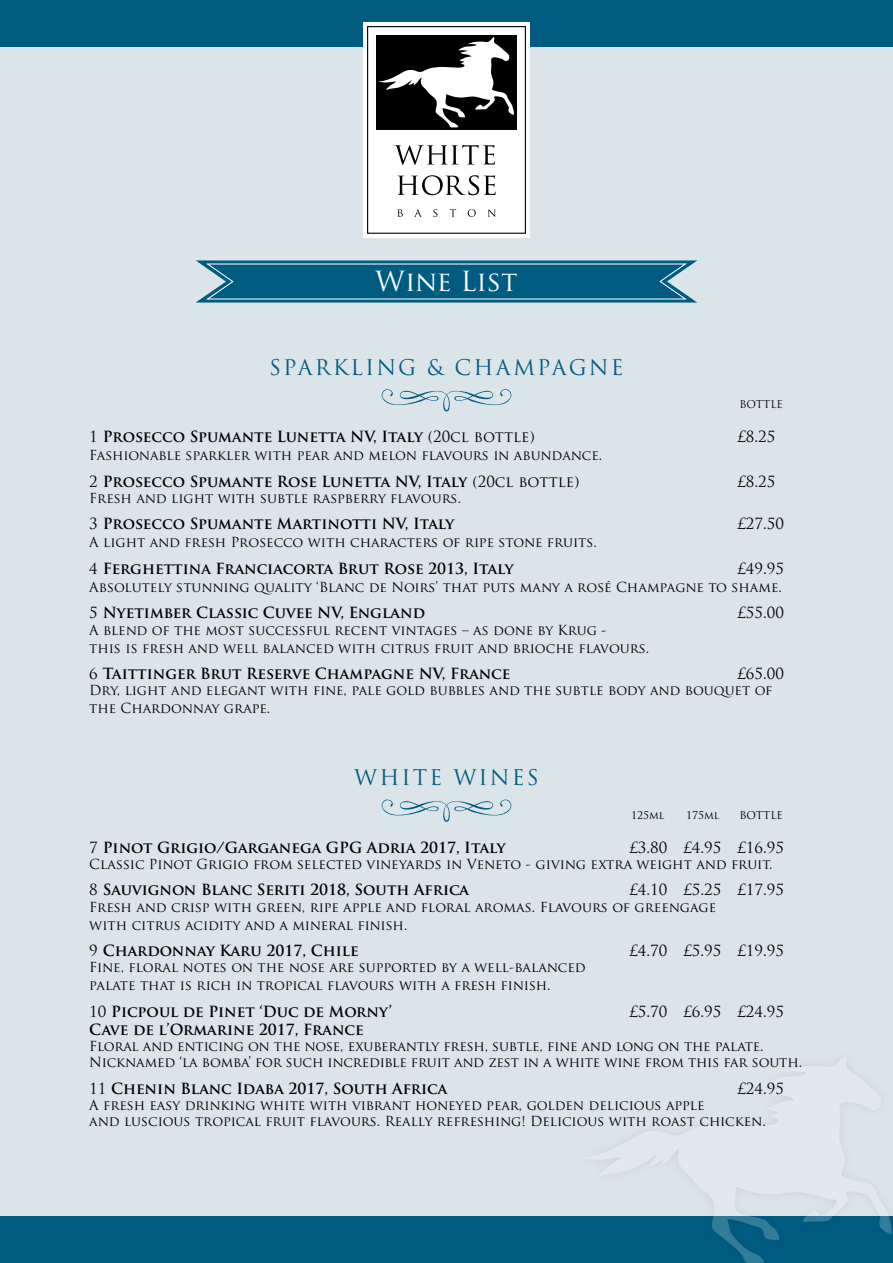
<style>
.page{position:relative;width:893px;height:1263px;background:#dae4e9}
.page>*{position:absolute;margin:0;border:0;box-sizing:border-box;transform-origin:0 0}
.t1{font:27px "Trajan Pro";color:#fff}
.t2{font:21px "Trajan Pro";letter-spacing:.1em;color:#005b81}
.t3{font:700 15px "Trajan Pro";color:#000}
.t4{font:15px "Trajan Pro";color:#000}
.t5{font:13.5px/18px "Trajan Pro";color:#000}
.t6{font:10.5px "Trajan Pro";color:#000}
.s1{font-weight:400}
</style>
<div class="page">
<div style="left:0;top:1216px;width:893px;height:47px;background:#005b81"></div>
<div style="left:573px;top:1045px;width:320px;height:218px;background:#000;opacity:.35"></div>
<svg style="left:581px;top:1055px;width:311px;height:208px"></svg>
<svg style="left:381px;top:389px;width:131px;height:22px"></svg>
<svg style="left:381px;top:799px;width:131px;height:23px"></svg>
<div style="left:0;top:0;width:893px;height:47px;background:#005b81"></div>
<div style="left:363px;top:22px;width:167px;height:215px;background:#fff"></div>
<div style="left:367px;top:26px;width:159px;height:208px;border:1px solid #000"></div>
<div style="left:376px;top:35px;width:141px;height:95px;background:#000"></div>
<svg style="left:394px;top:145px;width:101px;height:20px"></svg>
<svg style="left:398px;top:175px;width:98px;height:20px"></svg>
<svg style="left:397px;top:209px;width:6px;height:8px"></svg>
<svg style="left:414px;top:209px;width:8px;height:8px"></svg>
<svg style="left:433px;top:209px;width:4px;height:8px"></svg>
<svg style="left:450px;top:209px;width:6px;height:8px"></svg>
<svg style="left:468px;top:209px;width:8px;height:8px"></svg>
<svg style="left:488px;top:209px;width:8px;height:8px"></svg>
<svg style="left:379px;top:37px;width:135px;height:90px"></svg>
<svg style="left:195px;top:260px;width:503px;height:43px;background:#1e6e8f"></svg>
<h1 class="t1" style="left:375px;top:264px;width:144px">Wine List</h1>
<h2 class="t2" style="left:269px;top:354px;width:356px">SPARKLING &amp; CHAMPAGNE</h2>
<p class="t6" style="left:739px;top:397px;width:45px">BOTTLE</p>
<p class="t3" style="left:89px;top:427px;width:447px"><span class="s1">1</span> Prosecco Spumante Lunetta NV, Italy <span class="s1">(20cl bottle)</span></p>
<p class="t4" style="left:737px;top:427px;width:40px">£8.25</p>
<p class="t5" style="left:89px;top:446px;width:514px">Fashionable sparkler with pear and melon flavours in abundance.</p>
<p class="t3" style="left:89px;top:472px;width:492px"><span class="s1">2</span> Prosecco Spumante Rose Lunetta NV, Italy <span class="s1">(20cl bottle)</span></p>
<p class="t4" style="left:737px;top:472px;width:40px">£8.25</p>
<p class="t5" style="left:89px;top:489px;width:373px">Fresh and light with subtle raspberry flavours.</p>
<p class="t3" style="left:89px;top:515px;width:367px"><span class="s1">3</span> Prosecco Spumante Martinotti NV, Italy</p>
<p class="t4" style="left:737px;top:514px;width:48px">£27.50</p>
<p class="t5" style="left:89px;top:533px;width:509px">A light and fresh Prosecco with characters of ripe stone fruits.</p>
<p class="t3" style="left:89px;top:559px;width:426px"><span class="s1">4</span> Ferghettina Franciacorta Brut Rose 2013, Italy</p>
<p class="t4" style="left:737px;top:559px;width:48px">£49.95</p>
<p class="t5" style="left:89px;top:578px;width:694px">Absolutely stunning quality ‘Blanc de Noirs’ that puts many a rosé Champagne to shame.</p>
<p class="t3" style="left:89px;top:604px;width:337px"><span class="s1">5</span> Nyetimber Classic Cuvee NV, England</p>
<p class="t4" style="left:737px;top:603px;width:48px">£55.00</p>
<p class="t5" style="left:89px;top:621px;width:561px">A blend of the most successful recent vintages – as done by Krug -<br>this is fresh and well balanced with citrus fruit and brioche flavours.</p>
<p class="t3" style="left:89px;top:664px;width:423px"><span class="s1">6</span> Taittinger Brut Reserve Champagne NV, France</p>
<p class="t4" style="left:737px;top:664px;width:48px">£65.00</p>
<p class="t5" style="left:89px;top:681px;width:685px">Dry, light and elegant with fine, pale gold bubbles and the subtle body and bouquet of the Chardonnay grape.</p>
<h2 class="t2" style="left:354px;top:764px;width:186px">WHITE WINES</h2>
<p class="t6" style="left:631px;top:808px;width:35px">125ml</p>
<p class="t6" style="left:686px;top:808px;width:35px">175ml</p>
<p class="t6" style="left:739px;top:808px;width:45px">BOTTLE</p>
<p class="t3" style="left:89px;top:838px;width:418px"><span class="s1">7</span> Pinot Grigio/Garganega GPG Adria 2017, Italy</p>
<p class="t4" style="left:629px;top:838px;width:156px">£3.80 £4.95 £16.95</p>
<p class="t5" style="left:89px;top:855px;width:685px">Classic Pinot Grigio from selected vineyards in Veneto - giving extra weight and fruit.</p>
<p class="t3" style="left:89px;top:880px;width:381px"><span class="s1">8</span> Sauvignon Blanc Seriti 2018, South Africa</p>
<p class="t4" style="left:629px;top:880px;width:156px">£4.10 £5.25 £17.95</p>
<p class="t5" style="left:89px;top:897px;width:628px">Fresh and crisp with green, ripe apple and floral aromas. Flavours of greengage with citrus acidity and a mineral finish.</p>
<p class="t3" style="left:89px;top:941px;width:271px"><span class="s1">9</span> Chardonnay Karu 2017, Chile</p>
<p class="t4" style="left:629px;top:941px;width:156px">£4.70 £5.95 £19.95</p>
<p class="t5" style="left:89px;top:958px;width:498px">Fine, floral notes on the nose are supported by a well-balanced palate that is rich in tropical flavours with a fresh finish.</p>
<p class="t3" style="left:89px;top:1002px;width:304px"><span class="s1">10</span> Picpoul de Pinet ‘Duc de Morny’</p>
<p class="t4" style="left:629px;top:1002px;width:156px">£5.70 £6.95 £24.95</p>
<p class="t3" style="left:89px;top:1020px;width:276px">Cave de l’Ormarine 2017, France</p>
<p class="t5" style="left:89px;top:1038px;width:714px;line-height:16.2px">Floral and enticing on the nose, exuberantly fresh, subtle, fine and long on the palate.<br>Nicknamed ‘la bomba’ for such incredible fruit and zest in a white wine from this far south.</p>
<p class="t3" style="left:89px;top:1079px;width:359px"><span class="s1">11</span> Chenin Blanc Idaba 2017, South Africa</p>
<p class="t4" style="left:737px;top:1079px;width:48px">£24.95</p>
<p class="t5" style="left:89px;top:1097px;width:678px;line-height:16.2px">A fresh easy drinking white with vibrant honeyed pear, golden delicious apple<br>and luscious tropical fruit flavours. Really refreshing! Delicious with roast chicken.</p>
</div>
